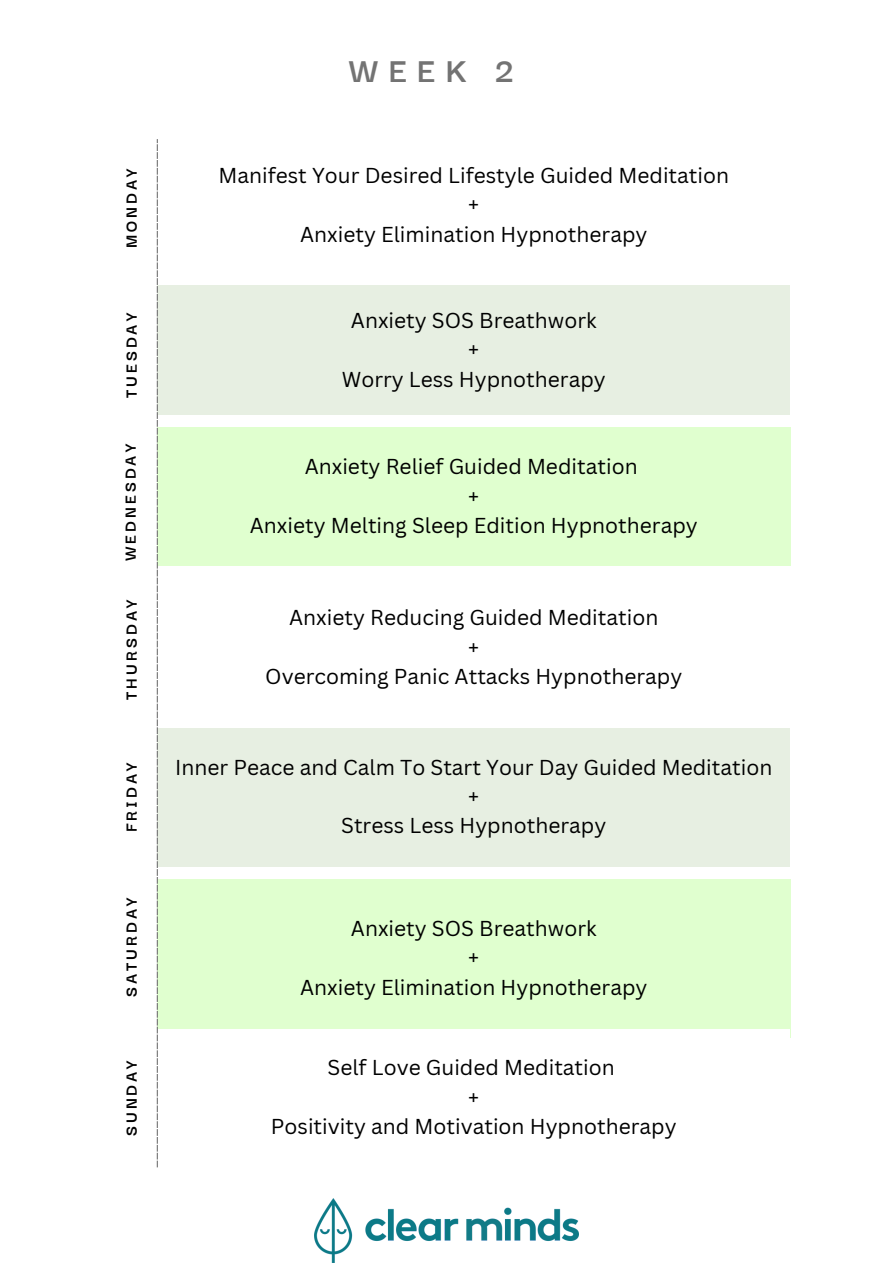
<style>
.page{position:relative;width:894px;height:1264px;background:#fff}
.page>*{position:absolute;margin:0;border:0;box-sizing:border-box;transform-origin:0 0}
.t1{font:700 36.9px "Darker Grotesque";color:#737373}
.t2{font:21px/29.2px "Canva Sans";color:#000;text-align:center}
.t3{font:700 18px "Darker Grotesque";letter-spacing:.165em;color:#000}
.t4{font:700 17.85px "Darker Grotesque";letter-spacing:.165em;color:#000}
</style>
<div class="page">
<div style="left:157px;top:285px;width:633px;height:130px;background:#e7efe2"></div>
<div style="left:157px;top:427px;width:633px;height:138px;background:#e0ffcf"></div>
<div style="left:157px;top:728px;width:633px;height:138px;background:#e7efe2"></div>
<div style="left:157px;top:878px;width:633px;height:159px;background:#e0ffcf"></div>
<div style="left:157px;top:1029px;width:633px;height:138px;background:#fff"></div>
<svg style="left:157px;top:139px;width:1px;height:1028px"></svg>
<img style="left:314px;top:1198px;width:265px;height:64px">
<h2 class="t3" style="left:118px;top:248px;width:81px;rotate:-90deg">MONDAY</h2>
<h2 class="t3" style="left:118px;top:398px;width:87px;rotate:-90deg">TUESDAY</h2>
<h2 class="t4" style="left:117px;top:561px;width:119px;rotate:-90deg">WEDNESDAY</h2>
<h2 class="t3" style="left:118px;top:700px;width:102px;rotate:-90deg">THURSDAY</h2>
<h2 class="t3" style="left:118px;top:832px;width:72px;rotate:-90deg">FRIDAY</h2>
<h2 class="t3" style="left:118px;top:997px;width:101px;rotate:-90deg">SATURDAY</h2>
<h2 class="t3" style="left:118px;top:1136px;width:78px;rotate:-90deg">SUNDAY</h2>
<p class="t1" style="left:348px;top:43px;width:167px">WEEK 2</p>
<h1 class="t2" style="left:218px;top:160px;width:512px">Manifest Your Desired Lifestyle Guided Meditation +<br>Anxiety Elimination Hypnotherapy</h1>
<p class="t2" style="left:342px;top:305px;width:265px">Anxiety SOS Breathwork<br>+<br>Worry Less Hypnotherapy</p>
<p class="t2" style="left:250px;top:451px;width:449px">Anxiety Relief Guided Meditation<br>+<br>Anxiety Melting Sleep Edition Hypnotherapy</p>
<p class="t2" style="left:265px;top:602px;width:418px">Anxiety Reducing Guided Meditation<br>+<br>Overcoming Panic Attacks Hypnotherapy</p>
<p class="t2" style="left:175px;top:752px;width:598px">Inner Peace and Calm To Start Your Day Guided Meditation +<br>Stress Less Hypnotherapy</p>
<p class="t2" style="left:300px;top:913px;width:349px">Anxiety SOS Breathwork<br>+<br>Anxiety Elimination Hypnotherapy</p>
<p class="t2" style="left:271px;top:1052px;width:407px">Self Love Guided Meditation<br>+<br>Positivity and Motivation Hypnotherapy</p>
</div>
